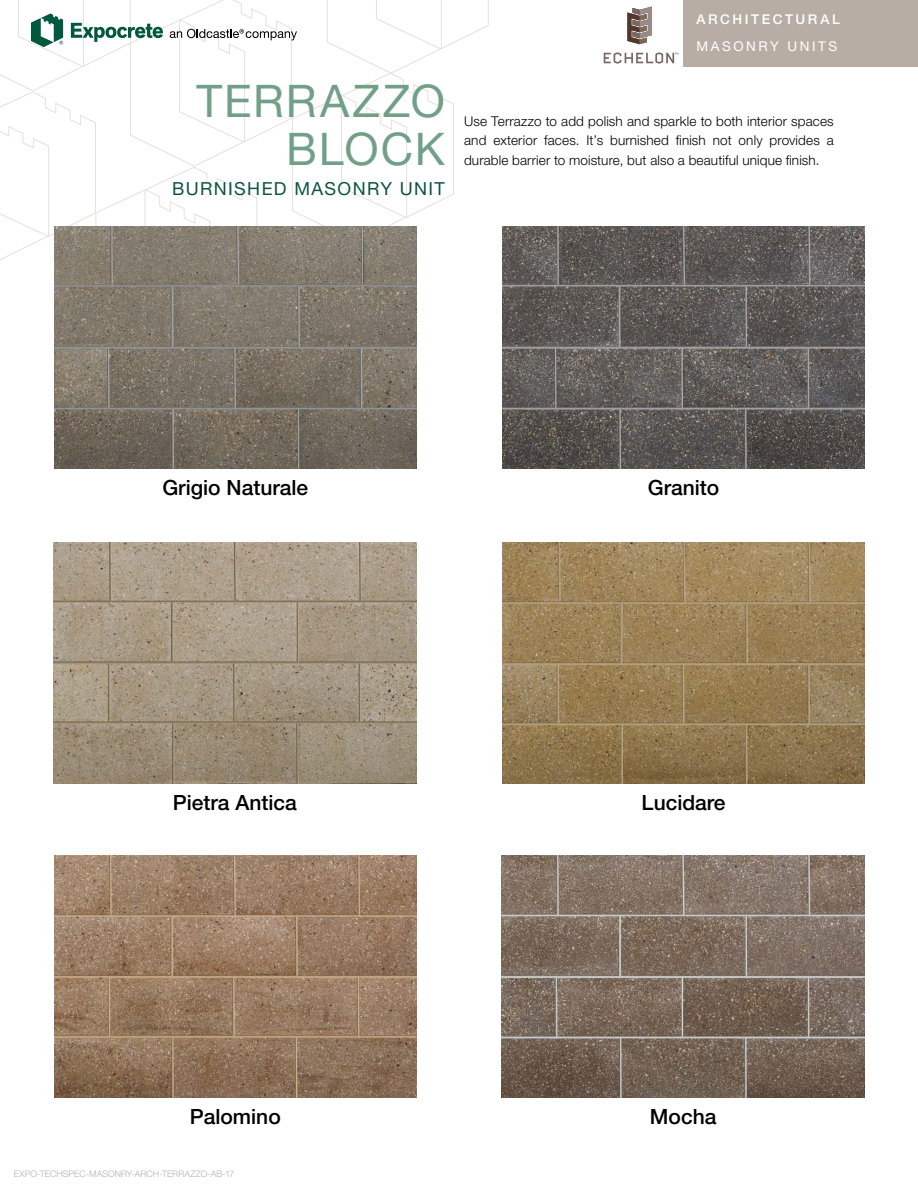
<style>
.page{position:relative;width:918px;height:1188px;background:#fff}
.page>*{position:absolute;margin:0;border:0;box-sizing:border-box;transform-origin:0 0}
.t1{font:45px/48px "Helvetica Neue LT Std";letter-spacing:.04em;color:#71a087;text-align:right}
.t2{font:500 21px "Helvetica Neue LT Std";color:#000}
.t3{font:18px "Helvetica Neue LT Std";letter-spacing:.075em;color:#0e553f}
.t4{font:300 13.5px/19.5px "Helvetica Neue LT Std";letter-spacing:.01em;color:#000;text-align:justify}
.t5{font:500 13.5px "Helvetica Neue LT Std";letter-spacing:.19em;color:#fff}
.t6{font:13.5px "Helvetica Neue LT Std";letter-spacing:.19em;color:#fff}
.t7{font:300 9px "Helvetica Neue LT Std";color:#b2b3b2}
</style>
<div class="page">
<div style="left:684px;top:0;width:234px;height:67px;background:#b7ada5"></div>
<svg style="left:0;top:0;width:489px;height:260px"></svg>
<svg style="left:604px;top:7px;width:74px;height:57px"></svg>
<img style="left:54px;top:227px;width:363px;height:241px">
<img style="left:502px;top:227px;width:363px;height:241px">
<img style="left:54px;top:542px;width:362px;height:242px">
<img style="left:54px;top:856px;width:363px;height:241px">
<img style="left:502px;top:542px;width:363px;height:242px">
<img style="left:502px;top:856px;width:362px;height:241px">
<h1 class="t1" style="left:196px;top:76px;width:250px">TERRAZZO<br>BLOCK</h1>
<h3 class="t3" style="left:172px;top:178px;width:274px">BURNISHED MASONRY UNIT</h3>
<p class="t5" style="left:697px;top:11px;width:145px">ARCHITECTURAL</p>
<p class="t6" style="left:697px;top:38px;width:142px">MASONRY UNITS</p>
<p class="t4" style="left:464px;top:111px;width:371px">Use Terrazzo to add polish and sparkle to both interior spaces and exterior faces. It’s burnished finish not only provides a durable barrier to moisture, but also a beautiful unique finish.</p>
<h2 class="t2" style="left:162px;top:475px;width:147px">Grigio Naturale</h2>
<h2 class="t2" style="left:648px;top:475px;width:73px">Granito</h2>
<h2 class="t2" style="left:173px;top:790px;width:126px">Pietra Antica</h2>
<h2 class="t2" style="left:190px;top:1104px;width:93px">Palomino</h2>
<p class="t7" style="left:14px;top:1168px;width:222px">EXPO-TECHSPEC-MASONRY-ARCH-TERRAZZO-AB-17</p>
<h2 class="t2" style="left:642px;top:790px;width:86px">Lucidare</h2>
<h2 class="t2" style="left:650px;top:1104px;width:68px">Mocha</h2>
</div>
